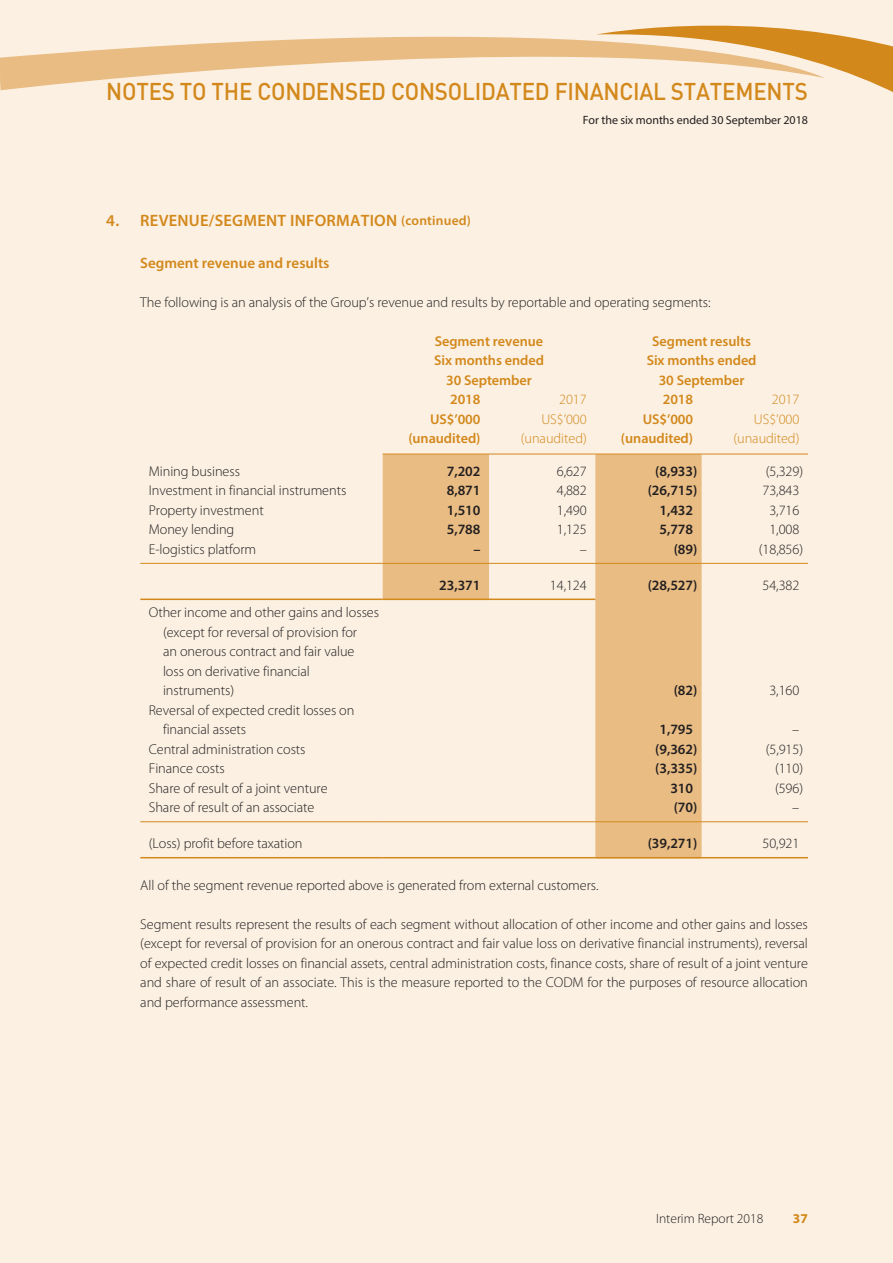
<style>
.page{position:relative;width:893px;height:1263px;background:#fbf0e2}
.page>*{position:absolute;margin:0;border:0;box-sizing:border-box;transform-origin:0 0}
.t1{font:500 24px "DIN Pro";letter-spacing:-.01em;color:#d3881b;scale:.93 1}
.t2{font:600 16.5px "Myriad Pro";letter-spacing:.015em;color:#d3881b}
.t3{font:600 15px "Myriad Pro";color:#d3881b}
.t4{font:300 14.25px/19.5px "Myriad Pro";letter-spacing:-.005em;color:#231f20}
.t5{font:600 14.25px/19.5px "Myriad Pro";letter-spacing:-.005em;color:#d3881b;text-align:center}
.t6{font:600 14.25px "Myriad Pro";letter-spacing:-.005em;color:#231f20}
.t7{font:300 14.25px "Myriad Pro";letter-spacing:-.005em;color:#d3881b}
.t8{font:300 13.5px "Myriad Pro";color:#231f20}
.t9{font:700 13.5px "Myriad Pro";color:#d3881b}
.t10{font:12px "Myriad Pro";letter-spacing:-.005em;color:#231f20}
.s1{font-size:13.5px}
</style>
<div class="page">
<svg style="left:825px;top:33px;width:68px;height:59px"></svg>
<svg style="left:0;top:25px;width:825px;height:66px"></svg>
<svg style="left:383px;top:455px;width:319px;height:402px"></svg>
<hr style="left:383px;top:454px;width:106px;height:1px;background:#d3881b">
<hr style="left:489px;top:454px;width:106px;height:1px;background:#d3881b">
<hr style="left:595px;top:454px;width:107px;height:1px;background:#d3881b">
<hr style="left:702px;top:454px;width:106px;height:1px;background:#d3881b">
<hr style="left:140px;top:563px;width:243px;height:1px;background:#d3881b">
<hr style="left:383px;top:563px;width:106px;height:1px;background:#d3881b">
<hr style="left:489px;top:563px;width:106px;height:1px;background:#d3881b">
<hr style="left:595px;top:563px;width:107px;height:1px;background:#d3881b">
<hr style="left:702px;top:563px;width:106px;height:1px;background:#d3881b">
<hr style="left:140px;top:598px;width:243px;height:2px;background:#d3881b">
<hr style="left:383px;top:598px;width:106px;height:2px;background:#d3881b">
<hr style="left:489px;top:598px;width:106px;height:2px;background:#d3881b">
<hr style="left:140px;top:821px;width:243px;height:1px;background:#d3881b">
<hr style="left:383px;top:821px;width:106px;height:1px;background:#d3881b">
<hr style="left:489px;top:821px;width:106px;height:1px;background:#d3881b">
<hr style="left:595px;top:821px;width:107px;height:1px;background:#d3881b">
<hr style="left:702px;top:821px;width:106px;height:1px;background:#d3881b">
<hr style="left:140px;top:857px;width:243px;height:1px;background:#d3881b">
<hr style="left:383px;top:857px;width:106px;height:1px;background:#d3881b">
<hr style="left:489px;top:857px;width:106px;height:1px;background:#d3881b">
<hr style="left:595px;top:857px;width:107px;height:1px;background:#d3881b">
<hr style="left:702px;top:857px;width:106px;height:1px;background:#d3881b">
<p class="t1" style="left:106px;top:83px;width:756px">NOTES TO THE CONDENSED CONSOLIDATED FINANCIAL STATEMENTS</p>
<p class="t10" style="left:583px;top:113px;width:227px">For the six months ended 30 September 2018</p>
<p class="t2" style="left:106px;top:215px;width:366px">4. REVENUE/SEGMENT INFORMATION <span class="s1">(continued)</span></p>
<p class="t3" style="left:140px;top:258px;width:191px">Segment revenue and results</p>
<p class="t4" style="left:140px;top:294px;width:572px">The following is an analysis of the Group’s revenue and results by reportable and operating segments:</p>
<p class="t5" style="left:434px;top:333px;width:111px">Segment revenue<br>Six months ended<br>30 September</p>
<p class="t5" style="left:647px;top:333px;width:111px">Segment results<br>Six months ended<br>30 September</p>
<p class="t5" style="left:450px;top:391px;width:32px">2018</p>
<p class="t7" style="left:559px;top:394px;width:29px">2017</p>
<p class="t5" style="left:663px;top:391px;width:32px">2018</p>
<p class="t7" style="left:772px;top:394px;width:29px">2017</p>
<p class="t5" style="left:430px;top:411px;width:52px">US$’000</p>
<p class="t7" style="left:541px;top:414px;width:47px">US$’000</p>
<p class="t5" style="left:643px;top:411px;width:52px">US$’000</p>
<p class="t7" style="left:754px;top:414px;width:47px">US$’000</p>
<p class="t5" style="left:408px;top:430px;width:74px">(unaudited)</p>
<p class="t7" style="left:521px;top:433px;width:67px">(unaudited)</p>
<p class="t5" style="left:621px;top:430px;width:74px">(unaudited)</p>
<p class="t7" style="left:733px;top:433px;width:67px">(unaudited)</p>
<p class="t4" style="left:149px;top:463px;width:93px">Mining business</p>
<p class="t6" style="left:447px;top:466px;width:35px">7,202</p>
<p class="t4" style="left:557px;top:463px;width:32px">6,627</p>
<p class="t6" style="left:655px;top:466px;width:44px">(8,933)</p>
<p class="t4" style="left:766px;top:463px;width:39px">(5,329)</p>
<p class="t4" style="left:149px;top:482px;width:199px">Investment in financial instruments</p>
<p class="t6" style="left:447px;top:485px;width:35px">8,871</p>
<p class="t4" style="left:557px;top:482px;width:32px">4,882</p>
<p class="t6" style="left:648px;top:485px;width:51px">(26,715)</p>
<p class="t4" style="left:762px;top:482px;width:38px">73,843</p>
<p class="t4" style="left:149px;top:502px;width:116px">Property investment</p>
<p class="t6" style="left:447px;top:505px;width:35px">1,510</p>
<p class="t4" style="left:557px;top:502px;width:32px">1,490</p>
<p class="t6" style="left:659px;top:505px;width:35px">1,432</p>
<p class="t4" style="left:769px;top:502px;width:32px">3,716</p>
<p class="t4" style="left:149px;top:521px;width:87px">Money lending</p>
<p class="t6" style="left:447px;top:524px;width:35px">5,788</p>
<p class="t4" style="left:557px;top:521px;width:32px">1,125</p>
<p class="t6" style="left:659px;top:524px;width:35px">5,778</p>
<p class="t4" style="left:769px;top:521px;width:32px">1,008</p>
<p class="t4" style="left:149px;top:541px;width:109px">E-logistics platform</p>
<p class="t6" style="left:473px;top:544px;width:9px">–</p>
<p class="t4" style="left:580px;top:541px;width:9px">–</p>
<p class="t6" style="left:674px;top:544px;width:25px">(89)</p>
<p class="t4" style="left:759px;top:541px;width:46px">(18,856)</p>
<p class="t6" style="left:439px;top:580px;width:43px">23,371</p>
<p class="t4" style="left:550px;top:577px;width:38px">14,124</p>
<p class="t6" style="left:648px;top:580px;width:51px">(28,527)</p>
<p class="t4" style="left:762px;top:577px;width:38px">54,382</p>
<p class="t4" style="left:163px;top:604px;width:218px;text-indent:-14px">Other income and other gains and losses (except for reversal of provision for<br>an onerous contract and fair value loss on derivative financial instruments)</p>
<p class="t6" style="left:674px;top:685px;width:25px">(82)</p>
<p class="t4" style="left:769px;top:682px;width:32px">3,160</p>
<p class="t4" style="left:163px;top:702px;width:193px;text-indent:-14px">Reversal of expected credit losses on financial assets</p>
<p class="t6" style="left:659px;top:724px;width:35px">1,795</p>
<p class="t4" style="left:792px;top:721px;width:9px">–</p>
<p class="t4" style="left:149px;top:741px;width:158px">Central administration costs</p>
<p class="t6" style="left:655px;top:744px;width:44px">(9,362)</p>
<p class="t4" style="left:766px;top:741px;width:39px">(5,915)</p>
<p class="t4" style="left:149px;top:760px;width:77px">Finance costs</p>
<p class="t6" style="left:655px;top:763px;width:44px">(3,335)</p>
<p class="t4" style="left:775px;top:760px;width:30px">(110)</p>
<p class="t4" style="left:149px;top:780px;width:180px">Share of result of a joint venture</p>
<p class="t6" style="left:670px;top:783px;width:24px">310</p>
<p class="t4" style="left:775px;top:780px;width:30px">(596)</p>
<p class="t4" style="left:149px;top:799px;width:167px">Share of result of an associate</p>
<p class="t6" style="left:674px;top:802px;width:25px">(70)</p>
<p class="t4" style="left:792px;top:799px;width:9px">–</p>
<p class="t4" style="left:149px;top:835px;width:155px">(Loss) profit before taxation</p>
<p class="t6" style="left:648px;top:838px;width:51px">(39,271)</p>
<p class="t4" style="left:762px;top:835px;width:38px">50,921</p>
<p class="t4" style="left:140px;top:877px;width:460px">All of the segment revenue reported above is generated from external customers.</p>
<p class="t4" style="left:140px;top:916px;width:669px;text-align:justify">Segment results represent the results of each segment without allocation of other income and other gains and losses (except for reversal of provision for an onerous contract and fair value loss on derivative financial instruments), reversal of expected credit losses on financial assets, central administration costs, finance costs, share of result of a joint venture and share of result of an associate. This is the measure reported to the CODM for the purposes of resource allocation and performance assessment.</p>
<p class="t8" style="left:656px;top:1213px;width:109px">Interim Report 2018</p>
<p class="t9" style="left:793px;top:1213px;width:16px">37</p>
</div>
